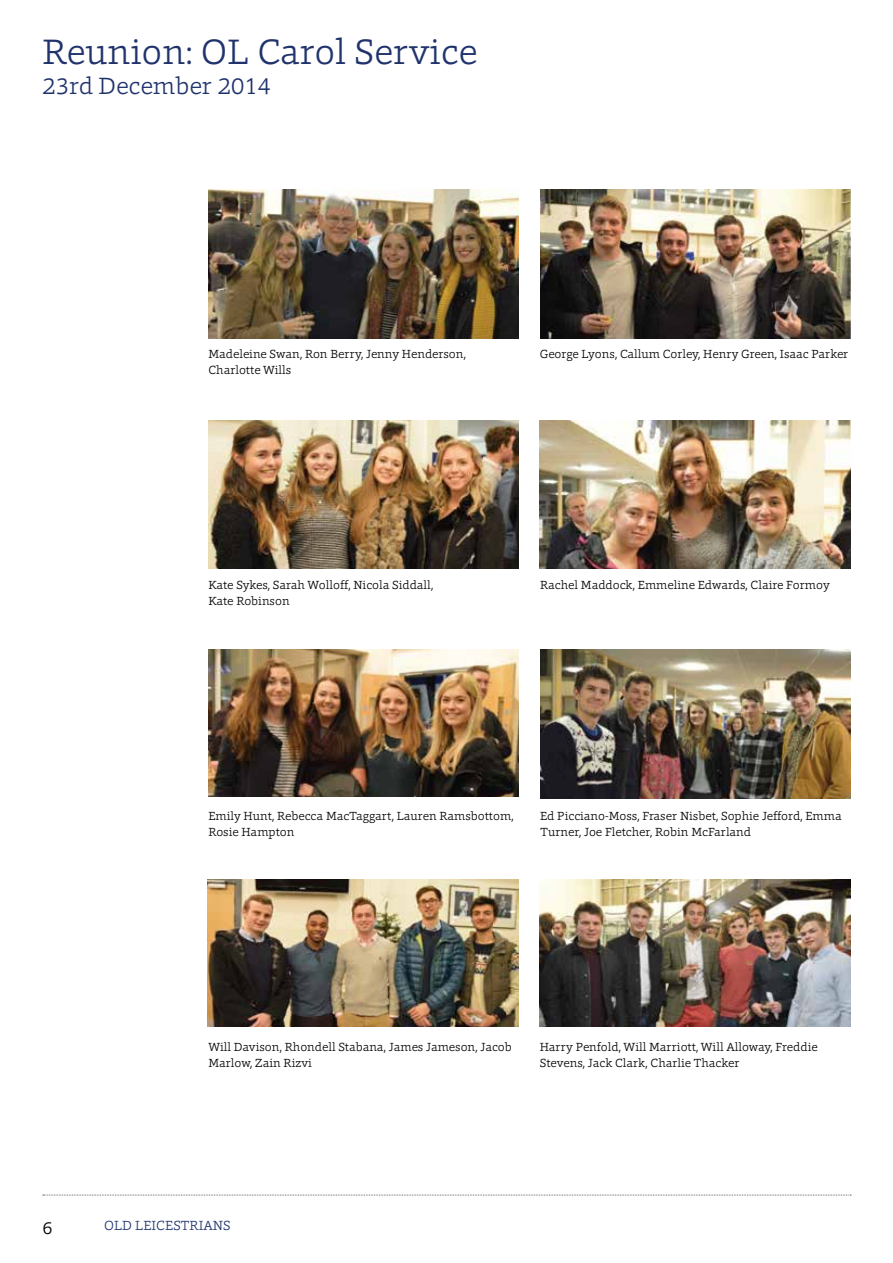
<style>
.page{position:relative;width:893px;height:1263px;background:#fff}
.page>*{position:absolute;margin:0;border:0;box-sizing:border-box;transform-origin:0 0}
.t1{font:300 36px "Foro";color:#20336c}
.t2{font:300 24px "Foro";color:#20336c}
.t3{font:300 18px "Foro";color:#000}
.t4{font:300 13.5px "Foro";color:#20336c}
.t5{font:300 12px/16.5px "Foro";color:#000}
</style>
<div class="page">
<svg style="left:43px;top:1195px;width:808px;height:1px"></svg>
<img style="left:208px;top:190px;width:311px;height:148px">
<img style="left:208px;top:420px;width:311px;height:149px">
<img style="left:208px;top:650px;width:311px;height:146px">
<img style="left:208px;top:879px;width:310px;height:147px">
<img style="left:540px;top:190px;width:310px;height:148px">
<img style="left:540px;top:420px;width:310px;height:149px">
<img style="left:540px;top:650px;width:310px;height:148px">
<img style="left:540px;top:879px;width:310px;height:147px">
<h1 class="t1" style="left:43px;top:28px;width:436px">Reunion: OL Carol Service</h1>
<h2 class="t2" style="left:43px;top:70px;width:230px">23rd December 2014</h2>
<p class="t5" style="left:208px;top:345px;width:259px">Madeleine Swan, Ron Berry, Jenny Henderson,<br>Charlotte Wills</p>
<p class="t5" style="left:540px;top:345px;width:310px">George Lyons, Callum Corley, Henry Green, Isaac Parker</p>
<p class="t5" style="left:208px;top:576px;width:227px">Kate Sykes, Sarah Wolloff, Nicola Siddall,<br>Kate Robinson</p>
<p class="t5" style="left:540px;top:576px;width:291px">Rachel Maddock, Emmeline Edwards, Claire Formoy</p>
<p class="t5" style="left:208px;top:807px;width:307px">Emily Hunt, Rebecca MacTaggart, Lauren Ramsbottom,<br>Rosie Hampton</p>
<p class="t5" style="left:540px;top:807px;width:303px">Ed Picciano-Moss, Fraser Nisbet, Sophie Jefford, Emma<br>Turner, Joe Fletcher, Robin McFarland</p>
<p class="t5" style="left:208px;top:1038px;width:305px">Will Davison, Rhondell Stabana, James Jameson, Jacob<br>Marlow, Zain Rizvi</p>
<p class="t5" style="left:540px;top:1038px;width:279px">Harry Penfold, Will Marriott, Will Alloway, Freddie<br>Stevens, Jack Clark, Charlie Thacker</p>
<h3 class="t3" style="left:43px;top:1216px;width:11px">6</h3>
<p class="t4" style="left:104px;top:1217px;width:128px">OLD LEICESTRIANS</p>
</div>
